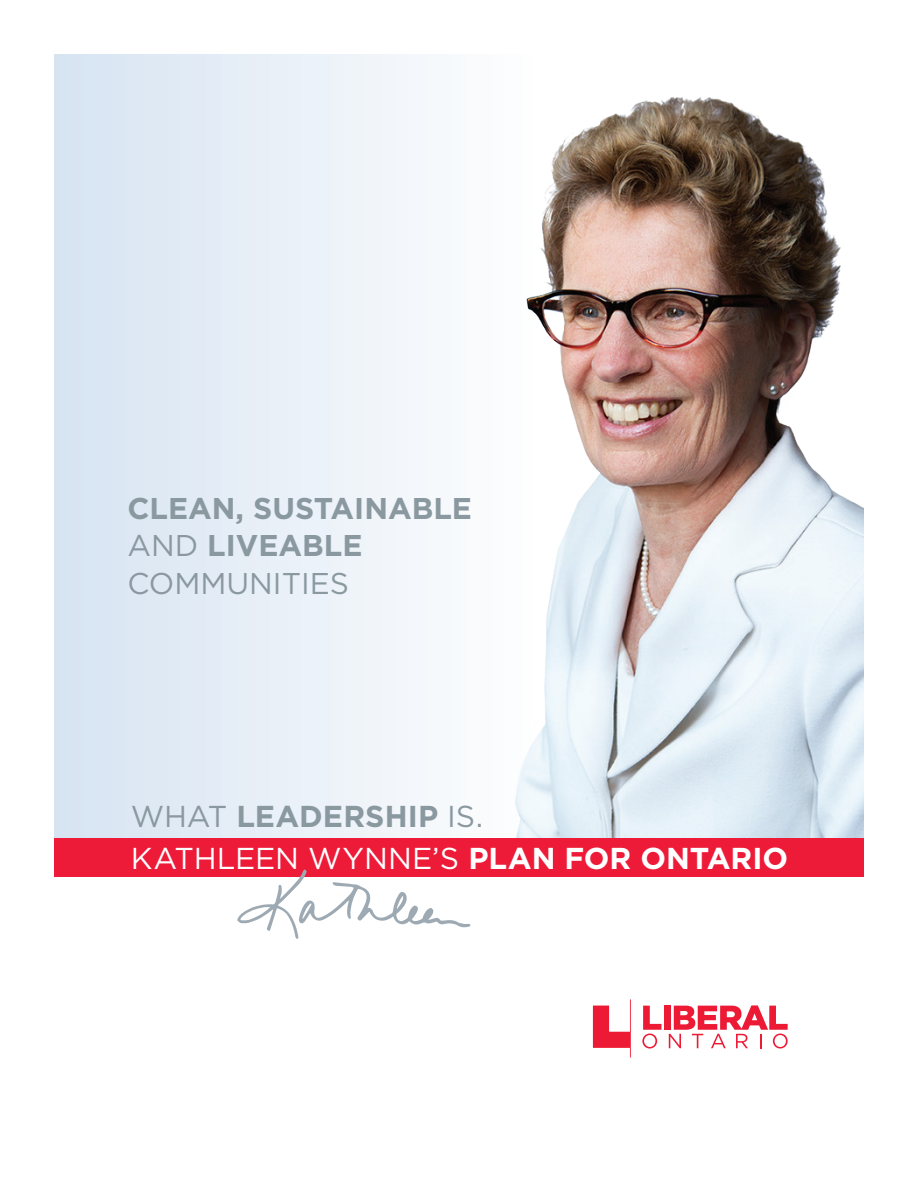
<style>
.page{position:relative;width:918px;height:1188px;background:#fff}
.page>*{position:absolute;margin:0;border:0;box-sizing:border-box;transform-origin:0 0}
.t1{font:30.15px "Gotham";color:#fff}
.t2{font:700 30.15px "Gotham";color:#8a98a0}
.Head_MAIN{font:700 30px/37.5px "Gotham";color:#8a98a0}
.s1{font-weight:400}
.s2{font-weight:700}
</style>
<div class="page">
<div style="left:54px;top:54px;width:624px;height:797px;background:#dee8f4"></div>
<img style="left:227px;top:63px;width:637px;height:776px">
<div style="left:54px;top:839px;width:810px;height:38px;background:#ed1a38"></div>
<div style="left:664px;top:1006px;width:7px;height:24px;background:#ed1a35"></div>
<svg style="left:642px;top:1006px;width:19px;height:43px"></svg>
<svg style="left:669px;top:1005px;width:119px;height:44px"></svg>
<svg style="left:593px;top:999px;width:38px;height:59px"></svg>
<svg style="left:237px;top:869px;width:233px;height:70px"></svg>
<p class="Head_MAIN" style="left:127px;top:489px;width:346px">CLEAN, SUSTAINABLE<br><span class="s1">AND</span> LIVEABLE<br><span class="s1">COMMUNITIES</span></p>
<p class="t2" style="left:131px;top:797px;width:354px"><span class="s1">WHAT</span> LEADERSHIP <span class="s1">IS.</span></p>
<p class="t1" style="left:131px;top:839px;width:659px">KATHLEEN WYNNE’S <span class="s2">PLAN FOR ONTARIO</span></p>
</div>
